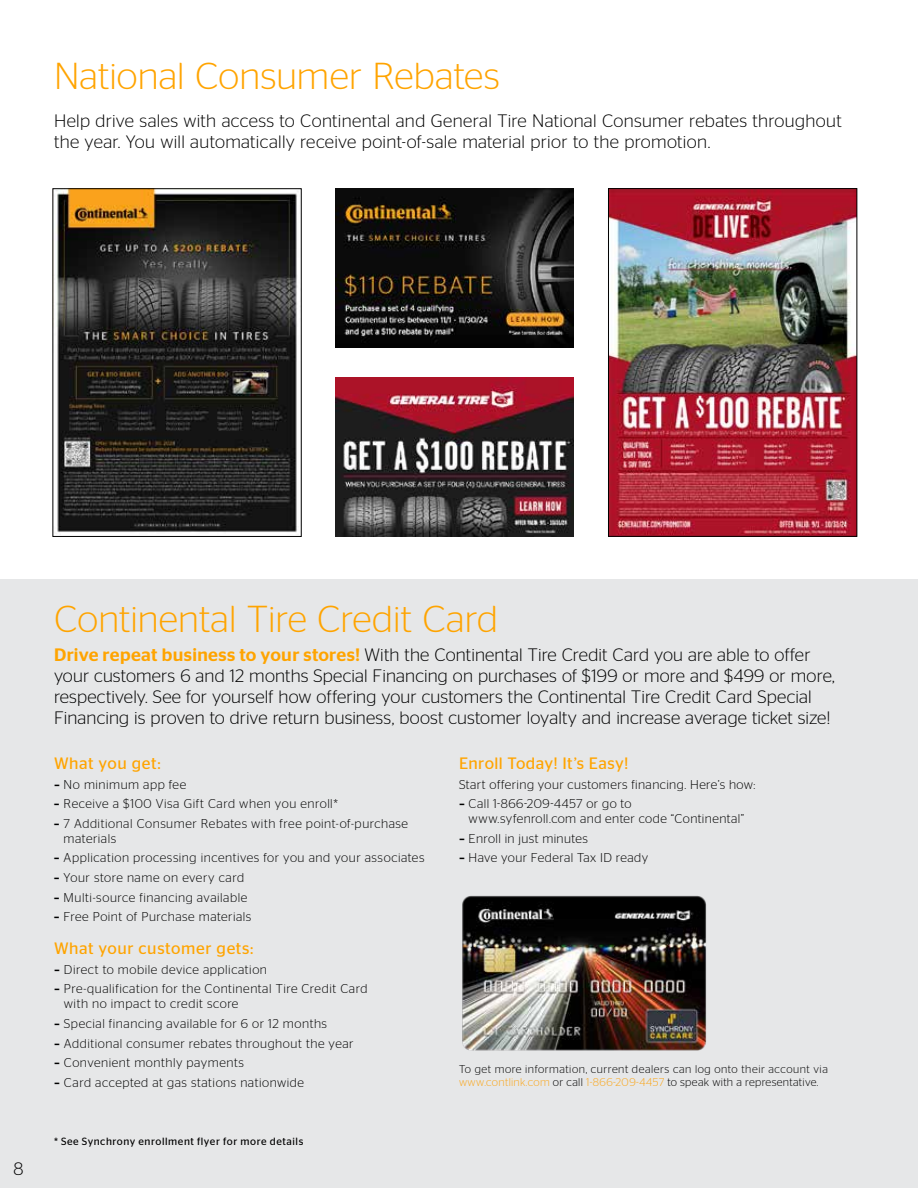
<style>
.page{position:relative;width:918px;height:1188px;background:#fff}
.page>*{position:absolute;margin:0;border:0;box-sizing:border-box;transform-origin:0 0}
.t1{font:300 37.5px "Stag Sans";letter-spacing:.005em;color:#ffa400}
.t2{font:300 18px/21px "Stag Sans";letter-spacing:.01em;color:#000}
.t3{font:16.5px "Stag Sans";letter-spacing:.035em;color:#ffa400}
.t4{font:300 12.75px/15px "Stag Sans";letter-spacing:.04em;color:#000}
.t5{font:300 11.25px/13.5px "Stag Sans";letter-spacing:.04em;color:#000}
.t6{font:10.5px "Stag Sans";letter-spacing:.055em;color:#000}
.s1{font-weight:500;color:#ffa400}
.s2{font-weight:500}
.s3{color:#faa61a}
</style>
<div class="page">
<div style="left:0;top:580px;width:918px;height:608px;background:#e6e7e8"></div>
<img style="left:336px;top:378px;width:238px;height:159px">
<img style="left:336px;top:189px;width:238px;height:158px">
<img style="left:462px;top:895px;width:245px;height:156px">
<img style="left:56px;top:191px;width:242px;height:344px">
<img style="left:610px;top:191px;width:245px;height:343px">
<h1 class="t1" style="left:54px;top:55px;width:447px">National Consumer Rebates</h1>
<h2 class="t2" style="left:54px;top:109px;width:789px;line-height:21.6px">Help drive sales with access to Continental and General Tire National Consumer rebates throughout the year. You will automatically receive point-of-sale material prior to the promotion.</h2>
<h2 class="t2" style="left:14px;top:1157px;width:11px">8</h2>
<h1 class="t1" style="left:54px;top:599px;width:445px">Continental Tire Credit Card</h1>
<p class="t2" style="left:54px;top:644px;width:782px"><span class="s1">Drive repeat business to your stores!</span> With the Continental Tire Credit Card you are able to offer your customers 6 and 12 months Special Financing on purchases of $199 or more and $499 or more, respectively. See for yourself how offering your customers the Continental Tire Credit Card Special Financing is proven to drive return business, boost customer loyalty and increase average ticket size!</p>
<p class="t3" style="left:54px;top:754px;width:108px">What you get:</p>
<p class="t4" style="left:54px;top:777px;width:134px"><span class="s2">–</span> No minimum app fee</p>
<p class="t4" style="left:54px;top:796px;width:285px"><span class="s2">–</span> Receive a $100 Visa Gift Card when you enroll*</p>
<p class="t4" style="left:64px;top:816px;width:346px;text-indent:-10px"><span class="s2">–</span> 7 Additional Consumer Rebates with free point-of-purchase materials</p>
<p class="t4" style="left:54px;top:850px;width:372px"><span class="s2">–</span> Application processing incentives for you and your associates</p>
<p class="t4" style="left:54px;top:870px;width:192px"><span class="s2">–</span> Your store name on every card</p>
<p class="t4" style="left:54px;top:889px;width:195px"><span class="s2">–</span> Multi-source financing available</p>
<p class="t4" style="left:54px;top:909px;width:199px"><span class="s2">–</span> Free Point of Purchase materials</p>
<p class="t3" style="left:54px;top:939px;width:201px">What your customer gets:</p>
<p class="t4" style="left:54px;top:962px;width:215px"><span class="s2">–</span> Direct to mobile device application</p>
<p class="t4" style="left:64px;top:981px;width:305px;text-indent:-10px"><span class="s2">–</span> Pre-qualification for the Continental Tire Credit Card with no impact to credit score</p>
<p class="t4" style="left:54px;top:1016px;width:275px"><span class="s2">–</span> Special financing available for 6 or 12 months</p>
<p class="t4" style="left:54px;top:1035px;width:301px"><span class="s2">–</span> Additional consumer rebates throughout the year</p>
<p class="t4" style="left:54px;top:1055px;width:192px"><span class="s2">–</span> Convenient monthly payments</p>
<p class="t4" style="left:54px;top:1075px;width:252px"><span class="s2">–</span> Card accepted at gas stations nationwide</p>
<p class="t6" style="left:54px;top:1135px;width:251px">* See Synchrony enrollment flyer for more details</p>
<p class="t3" style="left:459px;top:754px;width:171px">Enroll Today! It’s Easy!</p>
<p class="t4" style="left:459px;top:777px;width:298px">Start offering your customers financing. Here’s how:</p>
<p class="t4" style="left:469px;top:796px;width:277px;text-indent:-10px"><span class="s2">–</span> Call 1-866-209-4457 or go to<br>www.syfenroll.com and enter code “Continental”</p>
<p class="t4" style="left:459px;top:831px;width:130px"><span class="s2">–</span> Enroll in just minutes</p>
<p class="t4" style="left:459px;top:850px;width:191px"><span class="s2">–</span> Have your Federal Tax ID ready</p>
<p class="t5" style="left:459px;top:1062px;width:370px">To get more information, current dealers can log onto their account via <span class="s3">www.contlink.com</span> or call <span class="s3">1-866-209-4457</span> to speak with a representative.</p>
</div>
